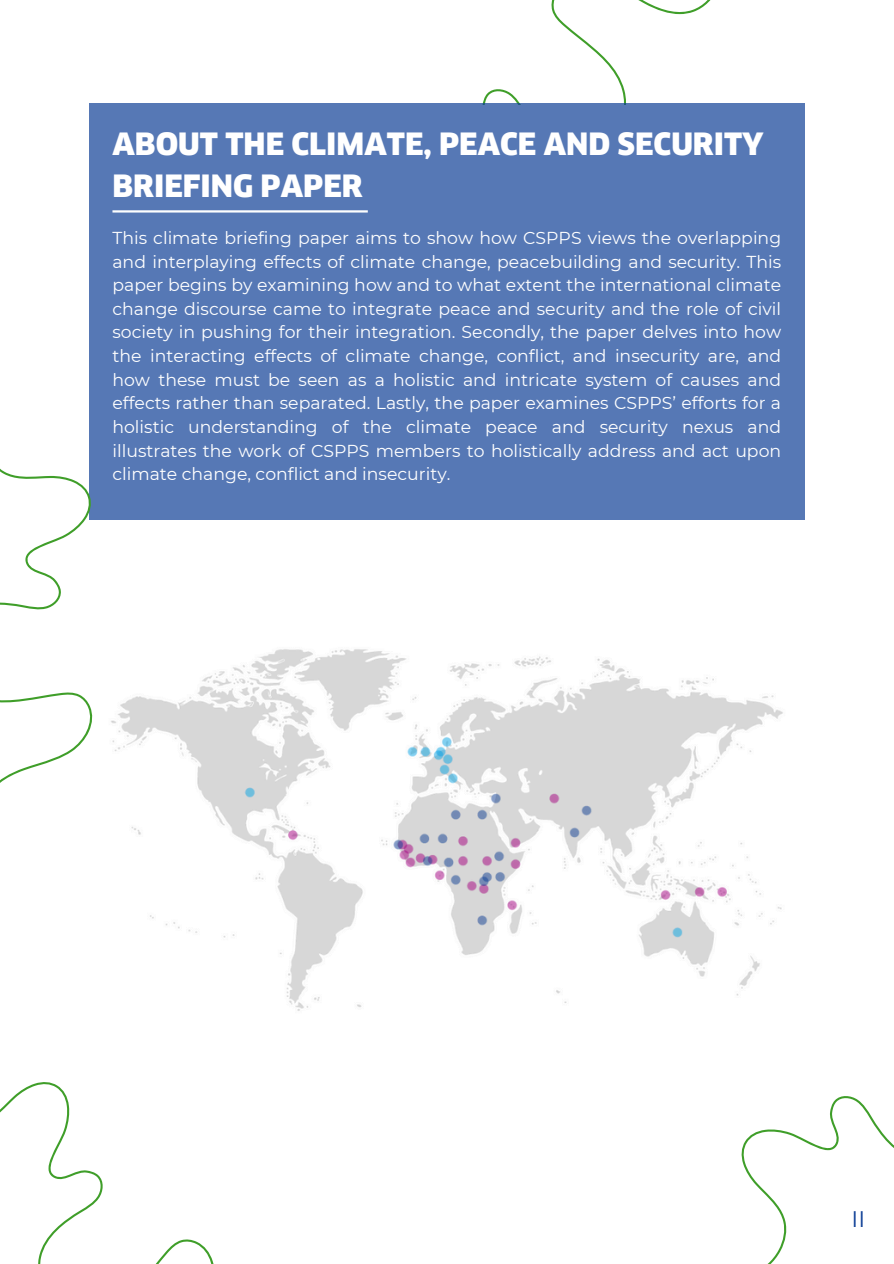
<style>
.page{position:relative;width:894px;height:1264px;background:#fff}
.page>*{position:absolute;margin:0;border:0;box-sizing:border-box;transform-origin:0 0}
.t1{font:900 30px/41.7px "Clan Sc Offc";color:#fff}
.t2{font:22.5px "Montserrat";color:#0e3f96}
.t3{font:17.25px/23.7px "Montserrat";color:#fff;text-align:justify}
</style>
<div class="page">
<svg style="left:483px;top:0;width:228px;height:103px"></svg>
<div style="left:89px;top:103px;width:715px;height:416px;background:#5678b5"></div>
<svg style="left:741px;top:1096px;width:152px;height:167px"></svg>
<hr style="left:112px;top:210px;width:255px;height:2px;background:#fdfefe">
<img style="left:150px;top:649px;width:633px;height:362px">
<svg style="left:0;top:468px;width:221px;height:368px"></svg>
<svg style="left:0;top:1082px;width:214px;height:181px"></svg>
<h1 class="t1" style="left:112px;top:125px;width:652px">ABOUT THE CLIMATE, PEACE AND SECURITY<br>BRIEFING PAPER</h1>
<p class="t3" style="left:112px;top:226px;width:670px">This climate briefing paper aims to show how CSPPS views the overlapping and interplaying effects of climate change, peacebuilding and security. This paper begins by examining how and to what extent the international climate change discourse came to integrate peace and security and the role of civil society in pushing for their integration. Secondly, the paper delves into how the interacting effects of climate change, conflict, and insecurity are, and how these must be seen as a holistic and intricate system of causes and effects rather than separated. Lastly, the paper examines CSPPS’ efforts for a holistic understanding of the climate peace and security nexus and illustrates the work of CSPPS members to holistically address and act upon climate change, conflict and insecurity.</p>
<p class="t2" style="left:851px;top:1205px;width:15px">II</p>
</div>
